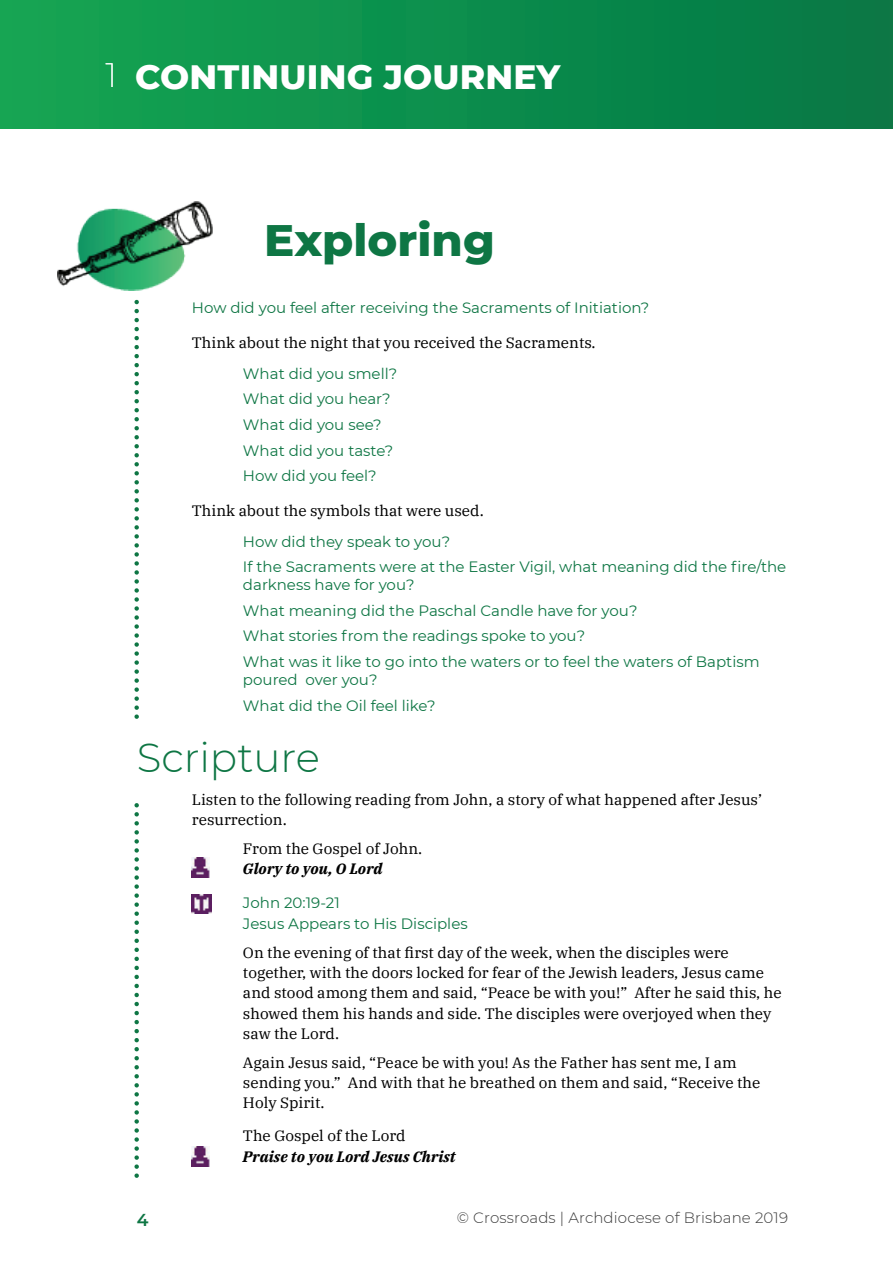
<style>
.page{position:relative;width:893px;height:1263px;background:#fff}
.page>*{position:absolute;margin:0;border:0;box-sizing:border-box;transform-origin:0 0}
.t1{font:800 45px "Montserrat";color:#0e7644}
.t2{font:300 40.5px "Montserrat";color:#0e7644}
.t3{font:800 34.5px "Montserrat";letter-spacing:.005em;color:#fff}
.t4{font:600 17.25px "Montserrat";color:#0e7644}
.t5{font:15px/20.2px "IBM Plex Serif";color:#000}
.t6{font:15px/25.7px "Montserrat";color:#0e7644}
.t7{font:italic 700 15px "IBM Plex Serif";color:#000}
.t8{font:300 15px "Montserrat";letter-spacing:.01em;color:#3a3a3a}
.s1{font-weight:200;font-size:33px}
</style>
<div class="page">
<div style="left:0;top:0;width:893px;height:128px;background:linear-gradient(to right,#15a653,#057745)"></div>
<img style="left:191px;top:858px;width:18px;height:19px">
<img style="left:191px;top:895px;width:21px;height:18px">
<img style="left:191px;top:1147px;width:18px;height:19px">
<svg style="left:134px;top:302px;width:5px;height:417px"></svg>
<img style="left:58px;top:202px;width:154px;height:88px">
<svg style="left:134px;top:805px;width:5px;height:371px"></svg>
<h3 class="t3" style="left:106px;top:51px;width:456px"><span class="s1">1</span> CONTINUING JOURNEY</h3>
<h1 class="t1" style="left:264px;top:207px;width:232px">Exploring</h1>
<p class="t6" style="left:192px;top:294px;width:459px">How did you feel after receiving the Sacraments of Initiation?</p>
<p class="t5" style="left:192px;top:331px;width:405px">Think about the night that you received the Sacraments.</p>
<p class="t6" style="left:243px;top:360px;width:156px">What did you smell?<br>What did you hear?<br>What did you see?<br>What did you taste?<br>How did you feel?</p>
<p class="t5" style="left:192px;top:499px;width:293px">Think about the symbols that were used.</p>
<p class="t6" style="left:243px;top:528px;width:545px">How did they speak to you?<br>If the Sacraments were at the Easter Vigil, what meaning did the fire/the</p>
<p class="t6" style="left:243px;top:571px;width:518px">darkness have for you?<br>What meaning did the Paschal Candle have for you?<br>What stories from the readings spoke to you?<br>What was it like to go into the waters or to feel the waters of Baptism</p>
<p class="t6" style="left:243px;top:666px;width:194px">poured over you?<br>What did the Oil feel like?</p>
<h2 class="t2" style="left:137px;top:730px;width:185px">Scripture</h2>
<p class="t5" style="left:192px;top:788px;width:572px">Listen to the following reading from John, a story of what happened after Jesus’ resurrection.</p>
<p class="t5" style="left:243px;top:837px;width:181px">From the Gospel of John.</p>
<p class="t7" style="left:243px;top:857px;width:141px">Glory to you, O Lord</p>
<p class="t6" style="left:243px;top:892px;width:226px;line-height:21px">John 20:19-21<br>Jesus Appears to His Disciples</p>
<p class="t5" style="left:243px;top:941px;width:540px">On the evening of that first day of the week, when the disciples were together, with the doors locked for fear of the Jewish leaders, Jesus came and stood among them and said, “Peace be with you!” After he said this, he showed them his hands and side. The disciples were overjoyed when they saw the Lord.</p>
<p class="t5" style="left:243px;top:1051px;width:519px">Again Jesus said, “Peace be with you! As the Father has sent me, I am sending you.” And with that he breathed on them and said, “Receive the<br>Holy Spirit.</p>
<p class="t5" style="left:243px;top:1124px;width:164px">The Gospel of the Lord</p>
<p class="t7" style="left:243px;top:1144px;width:214px">Praise to you Lord Jesus Christ</p>
<p class="t4" style="left:137px;top:1207px;width:13px">4</p>
<p class="t8" style="left:457px;top:1208px;width:333px">© Crossroads | Archdiocese of Brisbane 2019</p>
</div>
